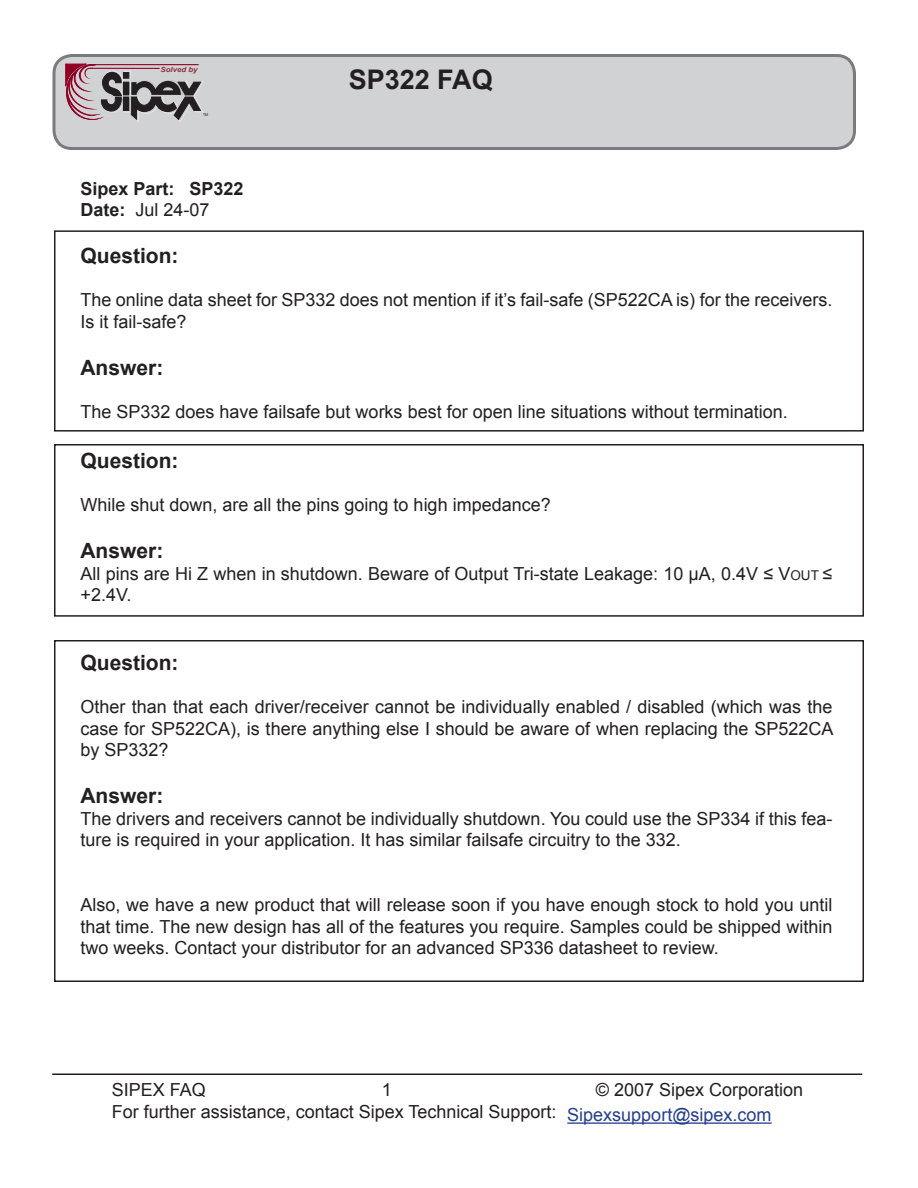
<style>
.page{position:relative;width:918px;height:1188px;background:#fff}
.page>*{position:absolute;margin:0;border:0;box-sizing:border-box;transform-origin:0 0}
.t1{font:700 27px "Arial";color:#231f20}
.t2{font:700 21px "Arial";color:#231f20}
.t3{font:18px/21.6px "Arial";color:#231f20}
.t4{font:18px "Arial";color:#253f8e}
.t5{font:700 18px "Arial";color:#231f20}
.t6{font:italic 700 7.05px "Arial";color:#8d2e39;scale:1.11 1}
.t7{font:3.9px "Arial";color:#231f20;scale:.93 1}
.s1{font-weight:700}
.s2{font-size:13.5px}
</style>
<div class="page">
<hr style="left:52px;top:1074px;width:810px;height:1px;background:#231f20">
<hr style="left:567px;top:1122px;width:205px;height:2px;background:#253f8e">
<div style="left:54px;top:230px;width:810px;height:202px;border:2px solid #231f20"></div>
<div style="left:54px;top:56px;width:801px;height:92px;background:#d1d2d4;border-radius:18px"></div>
<div style="left:52px;top:54px;width:804px;height:96px;border:3px solid #797b7e;border-radius:18px"></div>
<svg style="left:66px;top:64px;width:137px;height:58px"></svg>
<div style="left:54px;top:640px;width:810px;height:342px;border:2px solid #231f20"></div>
<div style="left:54px;top:444px;width:810px;height:173px;border:2px solid #231f20"></div>
<p class="t6" style="left:160px;top:65px;width:35px">Solved by</p>
<p class="t7" style="left:203px;top:112px;width:7px">TM</p>
<p class="t1" style="left:349px;top:62px;width:146px">SP322 FAQ</p>
<p class="t5" style="left:81px;top:176px;width:165px">Sipex Part: SP322</p>
<p class="t3" style="left:81px;top:199px;width:131px"><span class="s1">Date:</span> Jul 24-07</p>
<p class="t2" style="left:81px;top:242px;width:100px">Question:</p>
<p class="t3" style="left:81px;top:289px;width:753px">The online data sheet for SP332 does not mention if it’s fail-safe (SP522CA is) for the receivers.<br>Is it fail-safe?</p>
<p class="t2" style="left:81px;top:353px;width:84px">Answer:</p>
<p class="t3" style="left:81px;top:401px;width:709px">The SP332 does have failsafe but works best for open line situations without termination.</p>
<p class="t2" style="left:81px;top:447px;width:100px">Question:</p>
<p class="t3" style="left:81px;top:494px;width:472px">While shut down, are all the pins going to high impedance?</p>
<p class="t2" style="left:81px;top:537px;width:84px">Answer:</p>
<p class="t3" style="left:81px;top:563px;width:754px">All pins are Hi Z when in shutdown. Beware of Output Tri-state Leakage: 10 µA, 0.4V ≤ V<span class="s2">OUT</span> ≤ +2.4V.</p>
<p class="t2" style="left:81px;top:649px;width:100px">Question:</p>
<p class="t3" style="left:81px;top:696px;width:754px;text-align:justify">Other than that each driver/receiver cannot be individually enabled / disabled (which was the case for SP522CA), is there anything else I should be aware of when replacing the SP522CA by SP332?</p>
<p class="t2" style="left:81px;top:782px;width:84px">Answer:</p>
<p class="t3" style="left:81px;top:808px;width:753px">The drivers and receivers cannot be individually shutdown. You could use the SP334 if this fea&shy;ture is required in your application. It has similar failsafe circuitry to the 332.</p>
<p class="t3" style="left:81px;top:894px;width:754px;text-align:justify">Also, we have a new product that will release soon if you have enough stock to hold you until that time. The new design has all of the features you require. Samples could be shipped within two weeks. Contact your distributor for an advanced SP336 datasheet to review.</p>
<p class="t3" style="left:112px;top:1079px;width:96px">SIPEX FAQ</p>
<p class="t3" style="left:596px;top:1079px;width:209px">© 2007 Sipex Corporation</p>
<p class="t3" style="left:112px;top:1101px;width:446px">For further assistance, contact Sipex Technical Support:</p>
<p class="t4" style="left:567px;top:1103px;width:206px">Sipexsupport@sipex.com</p>
</div>
